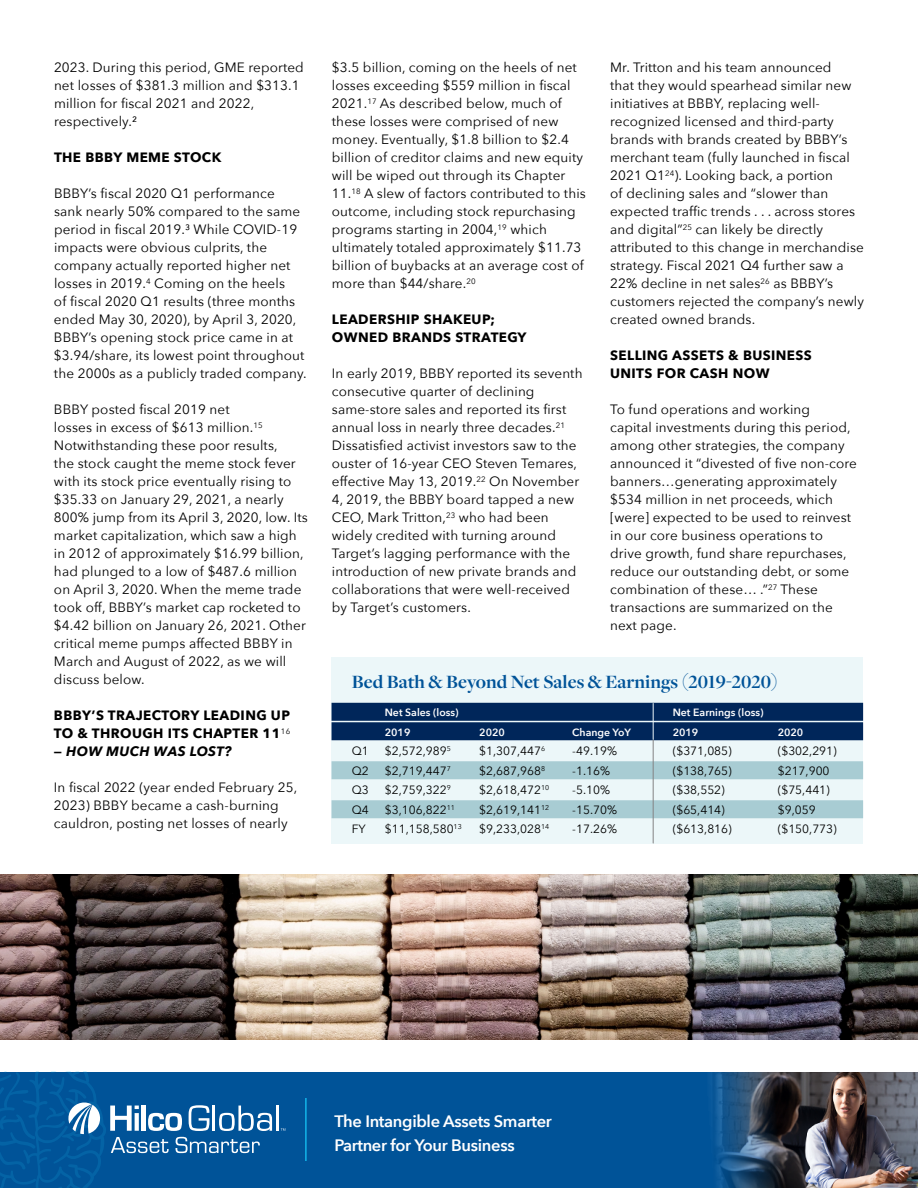
<style>
.page{position:relative;width:918px;height:1188px;background:#fff}
.page>*{position:absolute;margin:0;border:0;box-sizing:border-box;transform-origin:0 0}
.t1{font:700 19.5px "Freight Disp Pro";color:#005398}
.t2{font:600 16.5px/23.4px "Avenir Next";letter-spacing:-.02em;color:#fff}
.t3{font:13.5px/18px "Avenir Next";letter-spacing:.01em;color:#000}
.t4{font:700 13.5px/18px "Avenir Next";letter-spacing:.03em;color:#000}
.t5{font:italic 700 13.5px "Avenir Next";letter-spacing:.03em;color:#000}
.t6{font:12px "Avenir Next";color:#000}
.t7{font:600 10.5px "Avenir Next";color:#fff}
.s1{font-style:normal}
</style>
<div class="page">
<div style="left:0;top:1072px;width:918px;height:116px;background:#005398"></div>
<hr style="left:305px;top:1098px;width:2px;height:63px;background:#13b5ea">
<img style="left:710px;top:1072px;width:208px;height:116px">
<hr style="left:277px;top:1106px;width:2px;height:25px;background:#fff">
<svg style="left:0;top:1071px;width:272px;height:117px"></svg>
<div style="left:332px;top:657px;width:531px;height:186px;background:#ecf7f9"></div>
<div style="left:332px;top:703px;width:531px;height:18px;background:#00265a"></div>
<div style="left:332px;top:722px;width:531px;height:18px;background:#00265a"></div>
<div style="left:332px;top:761px;width:531px;height:18px;background:#a8ccd3"></div>
<div style="left:332px;top:800px;width:531px;height:18px;background:#a8ccd3"></div>
<hr style="left:653px;top:740px;width:1px;height:103px;background:#838383">
<hr style="left:653px;top:703px;width:1px;height:36px;background:#ecf7f9">
<img style="left:0;top:875px;width:918px;height:165px">
<p class="t3" style="left:54px;top:58px;width:251px">2023. During this period, GME reported net losses of $381.3 million and $313.1 million for fiscal 2021 and 2022, respectively.²</p>
<p class="t4" style="left:54px;top:148px;width:169px">THE BBBY MEME STOCK</p>
<p class="t3" style="left:54px;top:184px;width:254px">BBBY’s fiscal 2020 Q1 performance<br>sank nearly 50% compared to the same period in fiscal 2019.³ While COVID-19 impacts were obvious culprits, the company actually reported higher net losses in 2019.<sup>4</sup> Coming on the heels<br>of fiscal 2020 Q1 results (three months ended May 30, 2020), by April 3, 2020, BBBY’s opening stock price came in at $3.94/share, its lowest point throughout the 2000s as a publicly traded company.</p>
<p class="t3" style="left:54px;top:400px;width:255px">BBBY posted fiscal 2019 net<br>losses in excess of $613 million.<sup>15<br></sup>Notwithstanding these poor results,<br>the stock caught the meme stock fever with its stock price eventually rising to $35.33 on January 29, 2021, a nearly 800% jump from its April 3, 2020, low. Its market capitalization, which saw a high in 2012 of approximately $16.99 billion, had plunged to a low of $487.6 million on April 3, 2020. When the meme trade took off, BBBY’s market cap rocketed to $4.42 billion on January 26, 2021. Other critical meme pumps affected BBBY in March and August of 2022, as we will discuss below.</p>
<p class="t4" style="left:54px;top:706px;width:238px">BBBY’S TRAJECTORY LEADING UP<br>TO &amp; THROUGH ITS CHAPTER 11<sup>16</sup></p>
<p class="t5" style="left:54px;top:740px;width:179px"><span class="s1">—</span> HOW MUCH WAS LOST?</p>
<p class="t3" style="left:54px;top:778px;width:245px">In fiscal 2022 (year ended February 25,<br>2023) BBBY became a cash-burning cauldron, posting net losses of nearly</p>
<p class="t3" style="left:332px;top:58px;width:255px">$3.5 billion, coming on the heels of net losses exceeding $559 million in fiscal 2021.<sup>17</sup> As described below, much of these losses were comprised of new money. Eventually, $1.8 billion to $2.4 billion of creditor claims and new equity will be wiped out through its Chapter 11.<sup>18</sup> A slew of factors contributed to this outcome, including stock repurchasing programs starting in 2004,<sup>19</sup> which ultimately totaled approximately $11.73 billion of buybacks at an average cost of more than $44/share.<sup>20</sup></p>
<p class="t4" style="left:332px;top:310px;width:196px">LEADERSHIP SHAKEUP;<br>OWNED BRANDS STRATEGY</p>
<p class="t3" style="left:332px;top:364px;width:252px">In early 2019, BBBY reported its seventh consecutive quarter of declining same-store sales and reported its first annual loss in nearly three decades.<sup>21<br></sup>Dissatisfied activist investors saw to the ouster of 16-year CEO Steven Temares, effective May 13, 2019.<sup>22</sup> On November 4, 2019, the BBBY board tapped a new CEO, Mark Tritton,<sup>23</sup> who had been widely credited with turning around Target’s lagging performance with the introduction of new private brands and collaborations that were well-received by Target’s customers.</p>
<p class="t3" style="left:610px;top:58px;width:255px">Mr. Tritton and his team announced<br>that they would spearhead similar new initiatives at BBBY, replacing well&shy;recognized licensed and third-party brands with brands created by BBBY’s merchant team (fully launched in fiscal 2021 Q1<sup>24</sup>). Looking back, a portion<br>of declining sales and “slower than expected traffic trends . . . across stores and digital”<sup>25</sup> can likely be directly attributed to this change in merchandise strategy. Fiscal 2021 Q4 further saw a 22% decline in net sales<sup>26</sup> as BBBY’s customers rejected the company’s newly created owned brands.</p>
<p class="t4" style="left:610px;top:346px;width:203px">SELLING ASSETS &amp; BUSINESS<br>UNITS FOR CASH NOW</p>
<p class="t3" style="left:610px;top:400px;width:248px">To fund operations and working<br>capital investments during this period, among other strategies, the company announced it “divested of five non-core banners…generating approximately $534 million in net proceeds, which [were] expected to be used to reinvest in our core business operations to drive growth, fund share repurchases, reduce our outstanding debt, or some combination of these… .”<sup>27</sup> These transactions are summarized on the next page.</p>
<h1 class="t1" style="left:352px;top:669px;width:427px">Bed Bath &amp; Beyond Net Sales &amp; Earnings (2019-2020)</h1>
<p class="t7" style="left:385px;top:704px;width:75px">Net Sales (loss)</p>
<p class="t7" style="left:673px;top:704px;width:92px">Net Earnings (loss)</p>
<p class="t7" style="left:385px;top:723px;width:27px">2019</p>
<p class="t7" style="left:479px;top:723px;width:27px">2020</p>
<p class="t7" style="left:572px;top:723px;width:60px">Change YoY</p>
<p class="t7" style="left:673px;top:723px;width:27px">2019</p>
<p class="t7" style="left:778px;top:723px;width:27px">2020</p>
<p class="t6" style="left:352px;top:741px;width:19px">Q1</p>
<p class="t6" style="left:385px;top:741px;width:67px">$2,572,989<sup>5</sup></p>
<p class="t6" style="left:479px;top:741px;width:67px">$1,307,447<sup>6</sup></p>
<p class="t6" style="left:572px;top:741px;width:46px">-49.19%</p>
<p class="t6" style="left:673px;top:741px;width:61px">($371,085)</p>
<p class="t6" style="left:778px;top:741px;width:61px">($302,291)</p>
<p class="t6" style="left:352px;top:760px;width:19px">Q2</p>
<p class="t6" style="left:385px;top:760px;width:67px">$2,719,447<sup>7</sup></p>
<p class="t6" style="left:479px;top:760px;width:67px">$2,687,968<sup>8</sup></p>
<p class="t6" style="left:572px;top:760px;width:39px">-1.16%</p>
<p class="t6" style="left:673px;top:760px;width:61px">($138,765)</p>
<p class="t6" style="left:778px;top:760px;width:53px">$217,900</p>
<p class="t6" style="left:352px;top:780px;width:19px">Q3</p>
<p class="t6" style="left:385px;top:780px;width:67px">$2,759,322<sup>9</sup></p>
<p class="t6" style="left:479px;top:780px;width:72px">$2,618,472<sup>10</sup></p>
<p class="t6" style="left:572px;top:780px;width:39px">-5.10%</p>
<p class="t6" style="left:673px;top:780px;width:54px">($38,552)</p>
<p class="t6" style="left:778px;top:780px;width:54px">($75,441)</p>
<p class="t6" style="left:352px;top:799px;width:19px">Q4</p>
<p class="t6" style="left:385px;top:799px;width:72px">$3,106,822<sup>11</sup></p>
<p class="t6" style="left:479px;top:799px;width:72px">$2,619,141<sup>12</sup></p>
<p class="t6" style="left:572px;top:799px;width:46px">-15.70%</p>
<p class="t6" style="left:673px;top:799px;width:54px">($65,414)</p>
<p class="t6" style="left:778px;top:799px;width:39px">$9,059</p>
<p class="t6" style="left:352px;top:819px;width:15px">FY</p>
<p class="t6" style="left:385px;top:819px;width:78px">$11,158,580<sup>13</sup></p>
<p class="t6" style="left:479px;top:819px;width:72px">$9,233,028<sup>14</sup></p>
<p class="t6" style="left:572px;top:819px;width:46px">-17.26%</p>
<p class="t6" style="left:673px;top:819px;width:61px">($613,816)</p>
<p class="t6" style="left:778px;top:819px;width:61px">($150,773)</p>
<p class="t2" style="left:334px;top:1109px;width:219px">The Intangible Assets Smarter<br>Partner for Your Business</p>
</div>
